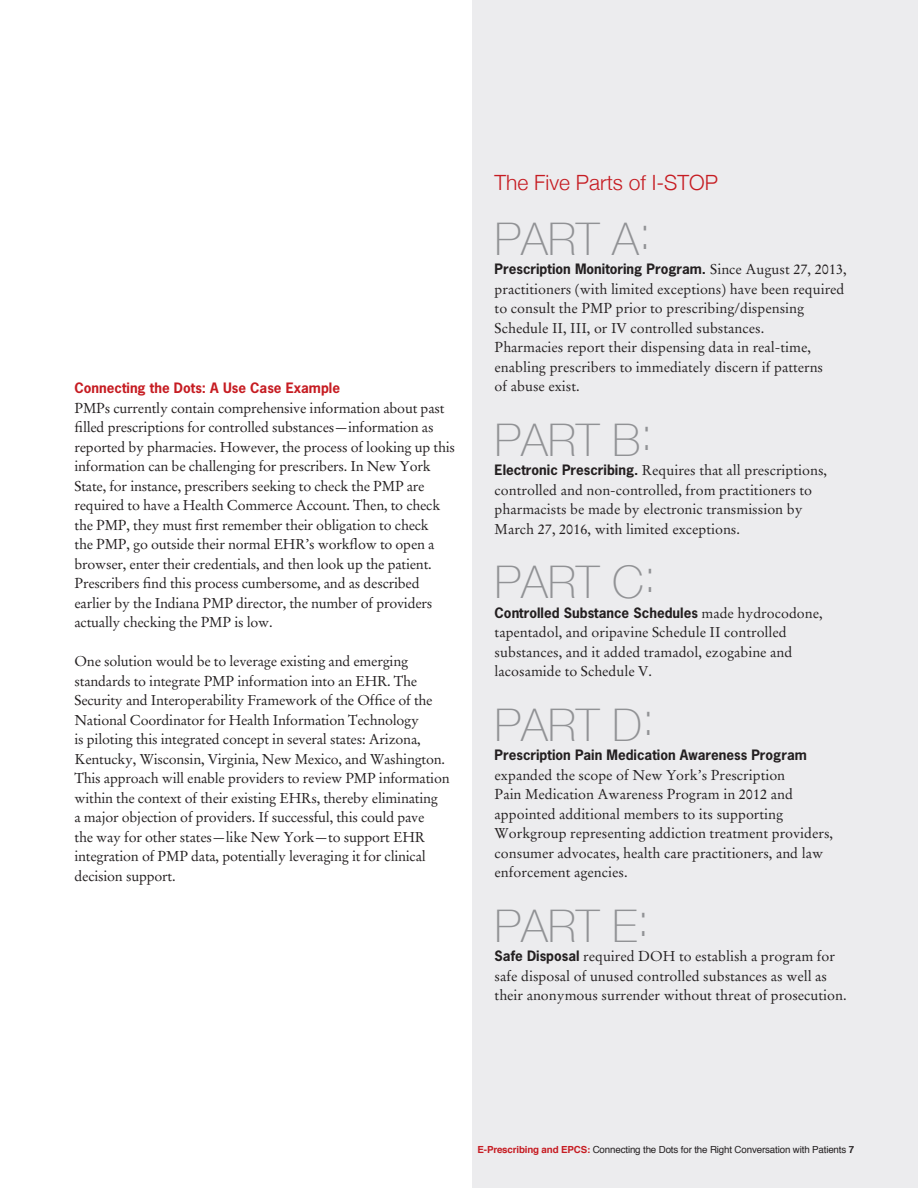
<style>
.page{position:relative;width:918px;height:1188px;background:#fff}
.page>*{position:absolute;margin:0;border:0;box-sizing:border-box;transform-origin:0 0}
.C_Body_copy{font:100 45px "Helvetica Neue";color:#919295}
.C_Body_copy-2{font:300 21px "Helvetica Neue";color:#c61c22}
.C_Body_copy-3{font:14.25px/19.5px "Stempel Garamond";letter-spacing:-.015em;color:#231f20}
.B_Body_heading{font:14.25px/19.5px "Stempel Garamond";color:#231f20}
.B_Body_heading-2{font:700 13.5px "News Gothic Std";color:#231f20}
.C_Body_copy-4{font:700 13.5px "News Gothic Std";color:#c61c22}
.t1{font:9.75px "Helvetica";letter-spacing:-.015em;color:#231f20}
.s1{font-family:"Stempel Garamond";font-weight:400;font-size:14.25px}
.s2{font-family:"News Gothic Std";font-weight:700;font-size:13.5px}
.s3{font-weight:700;color:#c61c22}
.s4{font-weight:700}
</style>
<div class="page">
<div style="left:473px;top:0;width:445px;height:1188px;background:#ececee"></div>
<p class="C_Body_copy-4" style="left:75px;top:379px;width:267px">Connecting the Dots: A Use Case Example</p>
<p class="C_Body_copy-3" style="left:75px;top:398px;width:382px">PMPs currently contain comprehensive information about past filled prescriptions for controlled substances—information as reported by pharmacies. However, the process of looking up this information can be challenging for prescribers. In New York State, for instance, prescribers seeking to check the PMP are required to have a Health Commerce Account. Then, to check the PMP, they must first remember their obligation to check<br>the PMP, go outside their normal EHR’s workflow to open a browser, enter their credentials, and then look up the patient.<br>Prescribers find this process cumbersome, and as described earlier by the Indiana PMP director, the number of providers actually checking the PMP is low.</p>
<p class="C_Body_copy-3" style="left:75px;top:652px;width:377px">One solution would be to leverage existing and emerging standards to integrate PMP information into an EHR. The Security and Interoperability Framework of the Office of the National Coordinator for Health Information Technology<br>is piloting this integrated concept in several states: Arizona, Kentucky, Wisconsin, Virginia, New Mexico, and Washington.<br>This approach will enable providers to review PMP information within the context of their existing EHRs, thereby eliminating<br>a major objection of providers. If successful, this could pave<br>the way for other states—like New York—to support EHR integration of PMP data, potentially leveraging it for clinical decision support.</p>
<p class="C_Body_copy-2" style="left:495px;top:166px;width:225px">The Five Parts of I-STOP</p>
<p class="C_Body_copy" style="left:495px;top:205px;width:158px">PART A:</p>
<p class="B_Body_heading-2" style="left:495px;top:260px;width:354px">Prescription Monitoring Program. <span class="s1">Since August 27, 2013,</span></p>
<p class="B_Body_heading" style="left:495px;top:279px;width:351px">practitioners (with limited exceptions) have been required to consult the PMP prior to prescribing/dispensing Schedule II, III, or IV controlled substances.<br>Pharmacies report their dispensing data in real-time, enabling prescribers to immediately discern if patterns<br>of abuse exist.</p>
<p class="C_Body_copy" style="left:495px;top:406px;width:160px">PART B:</p>
<p class="B_Body_heading" style="left:495px;top:461px;width:334px"><span class="s2">Electronic Prescribing.</span> Requires that all prescriptions, controlled and non-controlled, from practitioners to pharmacists be made by electronic transmission by March 27, 2016, with limited exceptions.</p>
<p class="C_Body_copy" style="left:495px;top:548px;width:163px">PART C:</p>
<p class="B_Body_heading-2" style="left:495px;top:604px;width:330px">Controlled Substance Schedules <span class="s1">made hydrocodone,</span></p>
<p class="B_Body_heading" style="left:495px;top:623px;width:299px">tapentadol, and oripavine Schedule II controlled substances, and it added tramadol, ezogabine and lacosamide to Schedule V.</p>
<p class="C_Body_copy" style="left:495px;top:691px;width:162px">PART D:</p>
<p class="B_Body_heading-2" style="left:495px;top:746px;width:314px">Prescription Pain Medication Awareness Program</p>
<p class="B_Body_heading" style="left:495px;top:765px;width:340px">expanded the scope of New York’s Prescription<br>Pain Medication Awareness Program in 2012 and appointed additional members to its supporting Workgroup representing addiction treatment providers, consumer advocates, health care practitioners, and law enforcement agencies.</p>
<p class="C_Body_copy" style="left:495px;top:892px;width:157px">PART E:</p>
<p class="B_Body_heading" style="left:495px;top:947px;width:353px"><span class="s2">Safe Disposal</span> required DOH to establish a program for safe disposal of unused controlled substances as well as their anonymous surrender without threat of prosecution.</p>
<p class="t1" style="left:478px;top:1142px;width:378px"><span class="s3">E-Prescribing and EPCS:</span> Connecting the Dots for the Right Conversation with Patients <span class="s4">7</span></p>
</div>
